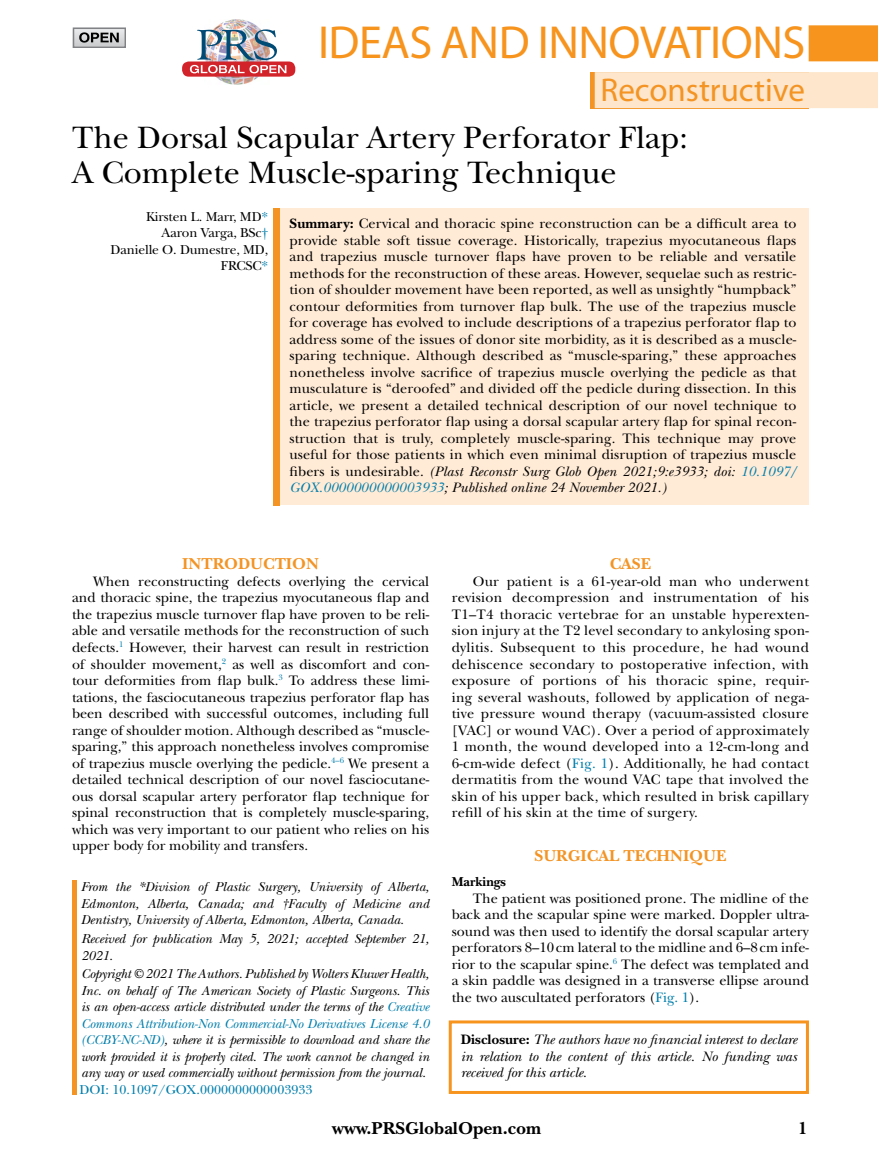
<style>
.page{position:relative;width:878px;height:1175px;background:#fff}
.page>*{position:absolute;margin:0;border:0;box-sizing:border-box;transform-origin:0 0}
.t1{font:46.5px "Myriad Pro";letter-spacing:-.01em;color:#f7941e}
.t2{font:33px "Myriad Pro";color:#f39424}
.t3{font:32.25px/34.5px "New Baskerville Std";color:#000}
.t4{font:700 18px "New Baskerville Std";color:#000}
.t5{font:700 16.5px "New Baskerville Std";color:#f39424}
.t6{font:14.25px/16.5px "New Baskerville Std";letter-spacing:.01em;color:#000;text-align:justify}
.t7{font:italic 14.25px/16.5px "New Baskerville Std";color:#000;text-align:justify}
.t8{font:italic 13.5px/16.5px "New Baskerville Std";color:#000;text-align:justify}
.t9{font:13.5px/16.5px "New Baskerville Std";letter-spacing:-.01em;color:#000;text-align:right}
.t10{font:13.5px "New Baskerville Std";color:#017eac}
.t11{font:700 13.5px "New Baskerville Std";color:#000}
.s1{color:#017eac}
.s2{font-weight:700}
.s3{font-style:italic}
.s4{font-style:italic;color:#017eac}
.s5{font-weight:700;font-style:normal}
</style>
<div class="page">
<div style="left:73px;top:28px;width:52px;height:20px;border:2px solid #808285"></div>
<svg style="left:79px;top:32px;width:40px;height:11px"></svg>
<div style="left:594px;top:72px;width:284px;height:36px;background:#fde6cb"></div>
<hr style="left:72px;top:880px;width:4px;height:50px;background:#f39424">
<hr style="left:72px;top:930px;width:4px;height:35px;background:#f39424">
<hr style="left:72px;top:965px;width:4px;height:118px;background:#f39424">
<hr style="left:72px;top:1081px;width:4px;height:13px;background:#f39424">
<div style="left:274px;top:207px;width:534px;height:298px;background:#ffebd6"></div>
<div style="left:274px;top:206px;width:6px;height:300px;background:#f39424"></div>
<div style="left:72px;top:126px;width:736px;height:82px;background:#fff"></div>
<div style="left:448px;top:1020px;width:360px;height:74px;border:3px solid #f7941e"></div>
<div style="left:808px;top:25px;width:70px;height:36px;background:#f7941e"></div>
<img style="left:213px;top:20px;width:47px;height:64px">
<svg style="left:182px;top:61px;width:113px;height:16px"></svg>
<img style="left:190px;top:29px;width:96px;height:44px">
<h1 class="t1" style="left:318px;top:14px;width:489px">IDEAS AND INNOVATIONS</h1>
<h2 class="t2" style="left:600px;top:69px;width:206px">RECONSTRUCTIVE</h2>
<h3 class="t3" style="left:72px;top:121px;width:617px">The Dorsal Scapular Artery Perforator Flap:<br>A Complete Muscle-sparing Technique</h3>
<p class="t9" style="left:111px;top:208px;width:159px">Kirsten L. Marr, MD<span class="s1">*<br></span>Aaron Varga, BSc<span class="s1">†<br></span>Danielle O. Dumestre, MD,<br>FRCSC<span class="s1">*</span></p>
<p class="t6" style="left:289px;top:215px;width:508px"><span class="s2">Summary:</span> Cervical and thoracic spine reconstruction can be a difficult area to provide stable soft tissue coverage. Historically, trapezius myocutaneous flaps and trapezius muscle turnover flaps have proven to be reliable and versatile methods for the reconstruction of these areas. However, sequelae such as restric&shy;tion of shoulder movement have been reported, as well as unsightly “humpback” contour deformities from turnover flap bulk. The use of the trapezius muscle for coverage has evolved to include descriptions of a trapezius perforator flap to address some of the issues of donor site morbidity, as it is described as a muscle&shy;sparing technique. Although described as “muscle-sparing,” these approaches nonetheless involve sacrifice of trapezius muscle overlying the pedicle as that musculature is “deroofed” and divided off the pedicle during dissection. In this article, we present a detailed technical description of our novel technique to the trapezius perforator flap using a dorsal scapular artery flap for spinal recon&shy;struction that is truly, completely muscle-sparing. This technique may prove useful for those patients in which even minimal disruption of trapezius muscle fibers is undesirable. <span class="s3">(Plast Reconstr Surg Glob Open 2021;9:e3933; doi:</span> <span class="s4">10.1097/ GOX.0000000000003933</span><span class="s3">; Published online 24 November 2021.)</span></p>
<p class="t5" style="left:182px;top:554px;width:138px">INTRODUCTION</p>
<p class="t6" style="left:72px;top:573px;width:359px;text-indent:21px">When reconstructing defects overlying the cervical and thoracic spine, the trapezius myocutaneous flap and the trapezius muscle turnover flap have proven to be reli&shy;able and versatile methods for the reconstruction of such defects.<sup>1</sup> However, their harvest can result in restriction of shoulder movement,<sup>2</sup> as well as discomfort and con&shy;tour deformities from flap bulk.<sup>3</sup> To address these limi&shy;tations, the fasciocutaneous trapezius perforator flap has been described with successful outcomes, including full range of shoulder motion. Although described as “muscle&shy;sparing,” this approach nonetheless involves compromise of trapezius muscle overlying the pedicle.<sup>4–6</sup> We present a detailed technical description of our novel fasciocutane&shy;ous dorsal scapular artery perforator flap technique for spinal reconstruction that is completely muscle-sparing, which was very important to our patient who relies on his upper body for mobility and transfers.</p>
<p class="t8" style="left:81px;top:878px;width:350px">From the *Division of Plastic Surgery, University of Alberta, Edmonton, Alberta, Canada; and †Faculty of Medicine and Dentistry, University of Alberta, Edmonton, Alberta, Canada.</p>
<p class="t8" style="left:81px;top:930px;width:350px">Received for publication May 5, 2021; accepted September 21,<br>2021.</p>
<p class="t8" style="left:81px;top:965px;width:350px">Copyright © 2021 The Authors. Published by Wolters Kluwer Health, Inc. on behalf of The American Society of Plastic Surgeons. This is an open-access article distributed under the terms of the <span class="s1">Creative Commons Attribution-Non Commercial-No Derivatives License 4.0 (CCBY-NC-ND)</span>, where it is permissible to download and share the work provided it is properly cited. The work cannot be changed in any way or used commercially without permission from the journal.</p>
<p class="t10" style="left:80px;top:1081px;width:234px">DOI: 10.1097/GOX.0000000000003933</p>
<p class="t5" style="left:609px;top:554px;width:43px">CASE</p>
<p class="t6" style="left:451px;top:573px;width:359px;text-indent:21px">Our patient is a 61-year-old man who underwent revision decompression and instrumentation of his T1–T4 thoracic vertebrae for an unstable hyperexten&shy;sion injury at the T2 level secondary to ankylosing spon&shy;dylitis. Subsequent to this procedure, he had wound dehiscence secondary to postoperative infection, with exposure of portions of his thoracic spine, requir&shy;ing several washouts, followed by application of nega&shy;tive pressure wound therapy (vacuum-assisted closure [VAC] or wound VAC). Over a period of approximately 1 month, the wound developed into a 12-cm-long and 6-cm-wide defect (<span class="s1">Fig. 1</span>). Additionally, he had contact dermatitis from the wound VAC tape that involved the skin of his upper back, which resulted in brisk capillary refill of his skin at the time of surgery.</p>
<p class="t5" style="left:534px;top:845px;width:193px">SURGICAL TECHNIQUE</p>
<p class="t11" style="left:452px;top:873px;width:56px">Markings</p>
<p class="t6" style="left:451px;top:889px;width:359px;text-indent:21px">The patient was positioned prone. The midline of the back and the scapular spine were marked. Doppler ultra&shy;sound was then used to identify the dorsal scapular artery perforators 8–10cm lateral to the midline and 6–8cm infe&shy;rior to the scapular spine.<sup>6</sup> The defect was templated and a skin paddle was designed in a transverse ellipse around the two auscultated perforators (<span class="s1">Fig. 1</span>).</p>
<p class="t7" style="left:460px;top:1031px;width:338px"><span class="s5">Disclosure:</span> The authors have no financial interest to declare in relation to the content of this article. No funding was received for this article.</p>
<p class="t4" style="left:332px;top:1118px;width:210px">www.PRSGlobalOpen.com</p>
<p class="t4" style="left:798px;top:1118px;width:11px">1</p>
</div>
